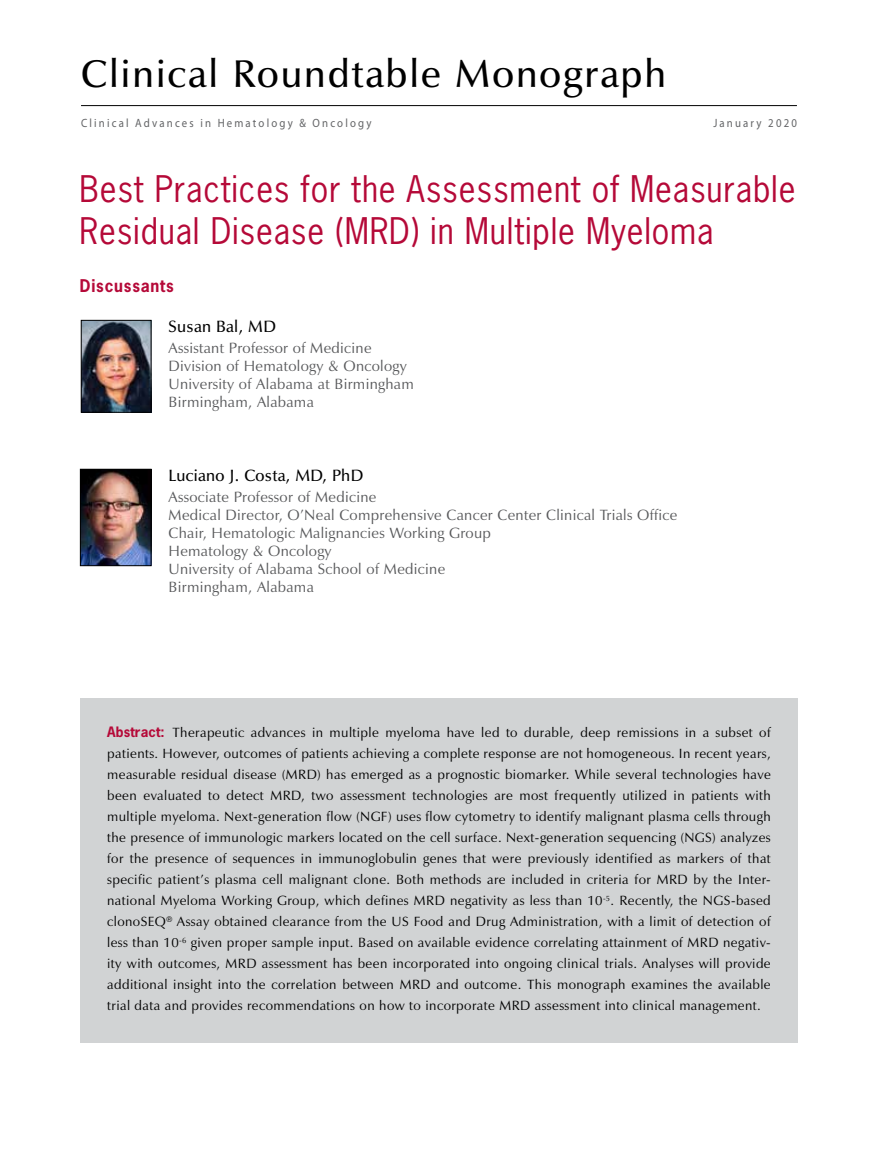
<style>
.page{position:relative;width:878px;height:1175px;background:#fff}
.page>*{position:absolute;margin:0;border:0;box-sizing:border-box;transform-origin:0 0}
.t1{font:600 39px "Zapf Humanist 601 BT";letter-spacing:.05em;color:#000}
.t2{font:34.5px/42px "News Gothic Std";letter-spacing:.025em;color:#b50938;scale:.95 1}
.t3{font:600 16.5px "Zapf Humanist 601 BT";letter-spacing:.02em;color:#000}
.t4{font:700 16.5px "News Gothic Std";letter-spacing:.05em;color:#b50938;scale:.95 1}
.t5{font:15px/18px "Zapf Humanist 601 BT";letter-spacing:.02em;color:#58595b}
.t6{font:13.5px/21px "Zapf Humanist 601 BT";letter-spacing:.03em;color:#000;text-align:justify}
.t7{font:12px "Myriad Pro";letter-spacing:.2em;color:#636466;scale:.9 1}
.s1{font-family:"News Gothic Std";font-weight:700;color:#b50938}
</style>
<div class="page">
<div style="left:80px;top:698px;width:717px;height:345px;background:#d1d3d4"></div>
<hr style="left:81px;top:105px;width:715px;height:1px;background:#000">
<img style="left:83px;top:322px;width:66px;height:88px">
<div style="left:81px;top:320px;width:70px;height:92px;border:1px solid #000"></div>
<img style="left:82px;top:471px;width:67px;height:93px">
<div style="left:80px;top:469px;width:71px;height:97px;border:1px solid #000"></div>
<h1 class="t1" style="left:81px;top:50px;width:586px">Clinical Roundtable Monograph</h1>
<p class="t7" style="left:81px;top:115px;width:324px">Clinical Advances in Hematology &amp; Oncology</p>
<p class="t7" style="left:713px;top:115px;width:94px">January 2020</p>
<h2 class="t2" style="left:80px;top:167px;width:755px">Best Practices for the Assessment of Measurable<br>Residual Disease (MRD) in Multiple Myeloma</h2>
<p class="t4" style="left:80px;top:274px;width:100px">Discussants</p>
<p class="t3" style="left:168px;top:316px;width:109px">Susan Bal, MD</p>
<p class="t5" style="left:168px;top:339px;width:247px">Assistant Professor of Medicine<br>Division of Hematology &amp; Oncology<br>University of Alabama at Birmingham<br>Birmingham, Alabama</p>
<p class="t3" style="left:168px;top:465px;width:196px">Luciano J. Costa, MD, PhD</p>
<p class="t5" style="left:168px;top:488px;width:510px">Associate Professor of Medicine<br>Medical Director, O’Neal Comprehensive Cancer Center Clinical Trials Office Chair, Hematologic Malignancies Working Group<br>Hematology &amp; Oncology<br>University of Alabama School of Medicine<br>Birmingham, Alabama</p>
<p class="t6" style="left:107px;top:722px;width:665px"><span class="s1">Abstract:</span> Therapeutic advances in multiple myeloma have led to durable, deep remissions in a subset of patients. However, outcomes of patients achieving a complete response are not homogeneous. In recent years, measurable residual disease (MRD) has emerged as a prognostic biomarker. While several technologies have been evaluated to detect MRD, two assessment technologies are most frequently utilized in patients with multiple myeloma. Next-generation flow (NGF) uses flow cytometry to identify malignant plasma cells through the presence of immunologic markers located on the cell surface. Next-generation sequencing (NGS) analyzes for the presence of sequences in immunoglobulin genes that were previously identified as markers of that specific patient’s plasma cell malignant clone. Both methods are included in criteria for MRD by the Inter&shy;national Myeloma Working Group, which defines MRD negativity as less than 10<sup>-5</sup>. Recently, the NGS-based clonoSEQ<sup>®</sup> Assay obtained clearance from the US Food and Drug Administration, with a limit of detection of less than 10<sup>-6</sup> given proper sample input. Based on available evidence correlating attainment of MRD negativ&shy;ity with outcomes, MRD assessment has been incorporated into ongoing clinical trials. Analyses will provide additional insight into the correlation between MRD and outcome. This monograph examines the available trial data and provides recommendations on how to incorporate MRD assessment into clinical management.</p>
</div>
